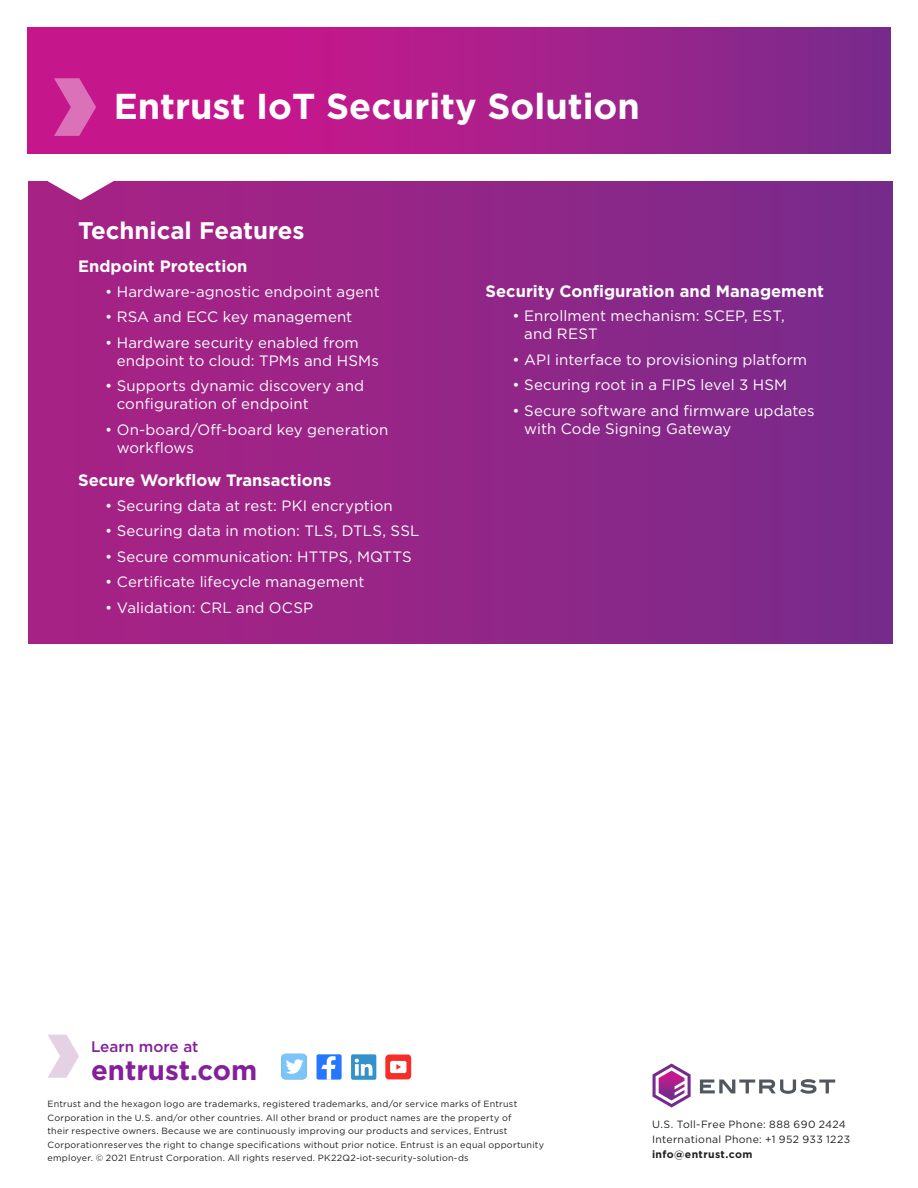
<style>
.page{position:relative;width:918px;height:1188px;background:#fff}
.page>*{position:absolute;margin:0;border:0;box-sizing:border-box;transform-origin:0 0}
._1_Title{font:700 36px "Gotham";color:#fff}
._2_Sub_Header{font:700 27.6px "Gotham";color:#85209b}
._1_Header{font:700 24px "Gotham";color:#fff}
._4_Body_Text{font:700 16.5px "Gotham";color:#fff}
._1_Header-2{font:500 15.3px "Gotham";color:#85209b}
._4_Body_Text-2{font:15px/18px "Gotham";letter-spacing:.005em;color:#fff}
.t1{font:10.5px/15px "Gotham";letter-spacing:.03em;color:#231f20}
.Legal{font:9px/13.5px "Gotham";letter-spacing:.025em;color:#231f20}
.s1{font-weight:700}
</style>
<div class="page">
<div style="left:28px;top:181px;width:864px;height:463px;background:linear-gradient(to right,#ab2184,#792b8b)"></div>
<div style="left:27px;top:27px;width:864px;height:126px;background:linear-gradient(to right,#d6128c,#7f2b8c)"></div>
<svg style="left:47px;top:78px;width:67px;height:122px"></svg>
<svg style="left:700px;top:1079px;width:135px;height:15px"></svg>
<svg style="left:653px;top:1064px;width:38px;height:44px"></svg>
<div style="left:317px;top:1054px;width:25px;height:26px;background:#2577ff;border-radius:2px"></div>
<svg style="left:321px;top:1056px;width:15px;height:24px"></svg>
<div style="left:351px;top:1054px;width:25px;height:26px;background:#3392cc;border-radius:2px"></div>
<svg style="left:355px;top:1059px;width:18px;height:17px"></svg>
<div style="left:282px;top:1054px;width:25px;height:25px;background:#7bc5f8;border-radius:4px"></div>
<svg style="left:286px;top:1059px;width:18px;height:15px"></svg>
<svg style="left:385px;top:1055px;width:26px;height:24px"></svg>
<svg style="left:48px;top:1035px;width:31px;height:43px"></svg>
<p class="_1_Title" style="left:114px;top:82px;width:528px">Entrust IoT Security Solution</p>
<p class="_1_Header" style="left:78px;top:214px;width:228px">Technical Features</p>
<p class="_4_Body_Text" style="left:78px;top:255px;width:171px">Endpoint Protection</p>
<p class="_4_Body_Text-2" style="left:105px;top:282px;width:276px">• Hardware-agnostic endpoint agent</p>
<p class="_4_Body_Text-2" style="left:105px;top:308px;width:249px">• RSA and ECC key management</p>
<p class="_4_Body_Text-2" style="left:117px;top:333px;width:264px;text-indent:-12px">• Hardware security enabled from endpoint to cloud: TPMs and HSMs</p>
<p class="_4_Body_Text-2" style="left:117px;top:377px;width:249px;text-indent:-12px">• Supports dynamic discovery and configuration of endpoint</p>
<p class="_4_Body_Text-2" style="left:117px;top:420px;width:273px;text-indent:-12px">• On-board/Off-board key generation workflows</p>
<p class="_4_Body_Text" style="left:78px;top:469px;width:255px">Secure Workflow Transactions</p>
<p class="_4_Body_Text-2" style="left:105px;top:496px;width:289px">• Securing data at rest: PKI encryption</p>
<p class="_4_Body_Text-2" style="left:105px;top:522px;width:316px">• Securing data in motion: TLS, DTLS, SSL</p>
<p class="_4_Body_Text-2" style="left:105px;top:547px;width:308px">• Secure communication: HTTPS, MQTTS</p>
<p class="_4_Body_Text-2" style="left:105px;top:573px;width:261px">• Certificate lifecycle management</p>
<p class="_4_Body_Text-2" style="left:105px;top:598px;width:210px">• Validation: CRL and OCSP</p>
<p class="_4_Body_Text" style="left:486px;top:280px;width:340px">Security Configuration and Management</p>
<p class="_4_Body_Text-2" style="left:524px;top:307px;width:262px;text-indent:-12px">• Enrollment mechanism: SCEP, EST, and REST</p>
<p class="_4_Body_Text-2" style="left:513px;top:350px;width:296px">• API interface to provisioning platform</p>
<p class="_4_Body_Text-2" style="left:513px;top:376px;width:276px">• Securing root in a FIPS level 3 HSM</p>
<p class="_4_Body_Text-2" style="left:524px;top:401px;width:292px;text-indent:-12px">• Secure software and firmware updates with Code Signing Gateway</p>
<p class="_1_Header-2" style="left:91px;top:1037px;width:109px">Learn more at</p>
<p class="_2_Sub_Header" style="left:91px;top:1051px;width:168px">entrust.com</p>
<p class="Legal" style="left:48px;top:1097px;width:498px">Entrust and the hexagon logo are trademarks, registered trademarks, and/or service marks of Entrust Corporation in the U.S. and/or other countries. All other brand or product names are the property of<br>their respective owners. Because we are continuously improving our products and services, Entrust Corporationreserves the right to change specifications without prior notice. Entrust is an equal opportunity employer. © 2021 Entrust Corporation. All rights reserved. PK22Q2-iot-security-solution-ds</p>
<p class="t1" style="left:652px;top:1116px;width:200px">U.S. Toll-Free Phone: 888 690 2424<br>International Phone: +1 952 933 1223 <span class="s1">info@entrust.com</span></p>
</div>
